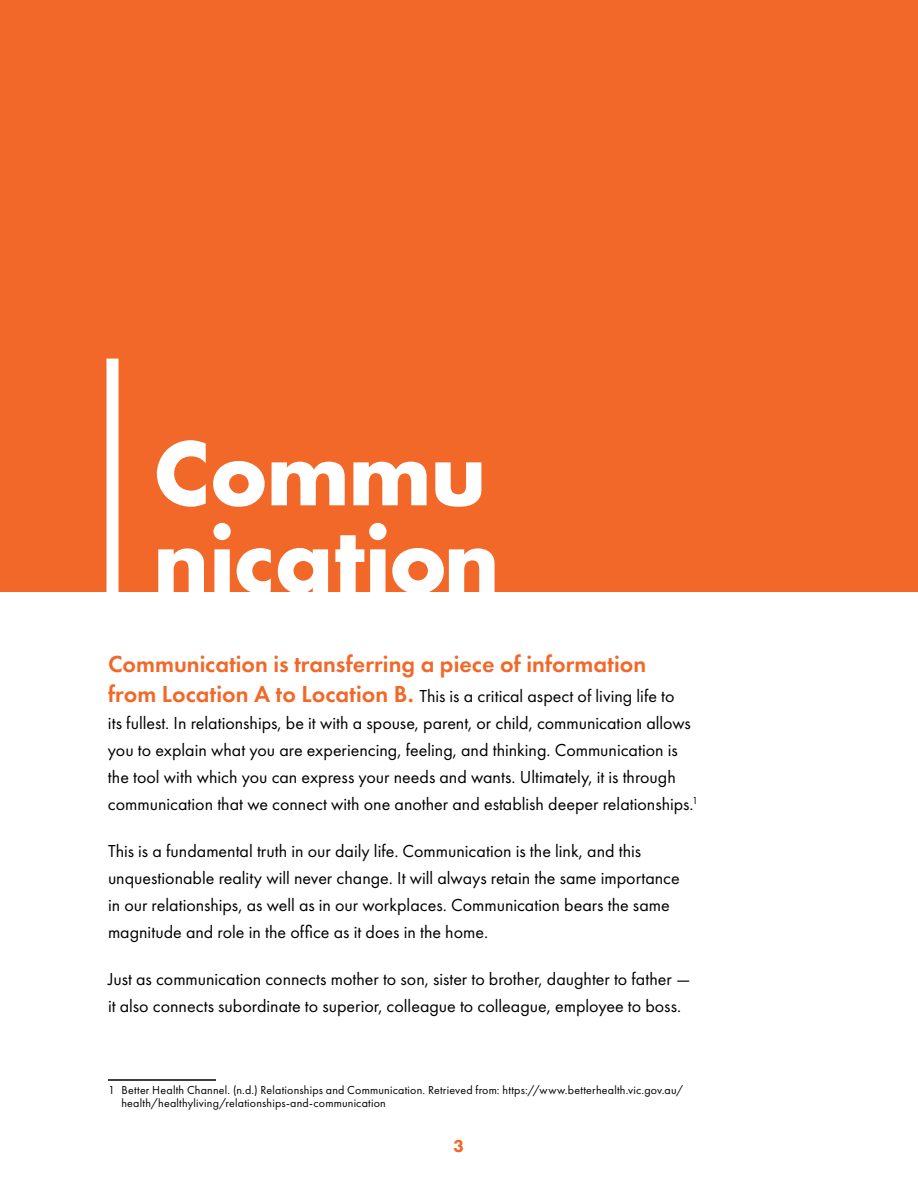
<style>
.page{position:relative;width:918px;height:1188px;background:#fff}
.page>*{position:absolute;margin:0;border:0;box-sizing:border-box;transform-origin:0 0}
.t1{font:700 96px/87px "Futura PT";letter-spacing:-.02em;color:#fff}
.t2{font:700 96px "Futura PT";color:#fff}
.t3{font:600 24px "Futura PT";color:#f26829}
.t4{font:18px/27px "Futura PT";color:#000}
.t5{font:800 18px "Futura PT";color:#f26829}
.t6{font:12px/13.5px "Futura PT";letter-spacing:.015em;color:#000}
.s1{font-weight:600;font-size:24px;color:#f26829}
</style>
<div class="page">
<div style="left:0;top:0;width:918px;height:592px;background:#f26829"></div>
<hr style="left:108px;top:1079px;width:108px;height:2px;background:#000">
<div style="left:106px;top:359px;width:12px;height:241px;background:#fff"></div>
<h1 class="t1" style="left:153px;top:427px;width:348px">Commu nication</h1>
<h1 class="t2" style="left:153px;top:419px;width:356px">nication</h1>
<h2 class="t3" style="left:108px;top:649px;width:540px">Communication is transferring a piece of information</h2>
<p class="t4" style="left:108px;top:682px;width:592px"><span class="s1">from Location A to Location B.</span> This is a critical aspect of living life to<br>its fullest. In relationships, be it with a spouse, parent, or child, communication allows you to explain what you are experiencing, feeling, and thinking. Communication is the tool with which you can express your needs and wants. Ultimately, it is through communication that we connect with one another and establish deeper relationships.<sup>1</sup></p>
<p class="t4" style="left:108px;top:837px;width:573px">This is a fundamental truth in our daily life. Communication is the link, and this unquestionable reality will never change. It will always retain the same importance in our relationships, as well as in our workplaces. Communication bears the same magnitude and role in the office as it does in the home.</p>
<p class="t4" style="left:108px;top:966px;width:584px">Just as communication connects mother to son, sister to brother, daughter to father — it also connects subordinate to superior, colleague to colleague, employee to boss.</p>
<p class="t6" style="left:122px;top:1083px;width:563px;text-indent:-14px">1 Better Health Channel. (n.d.) Relationships and Communication. Retrieved from: https://www.betterhealth.vic.gov.au/ health/healthyliving/relationships-and-communication</p>
<p class="t5" style="left:454px;top:1135px;width:12px">3</p>
</div>
